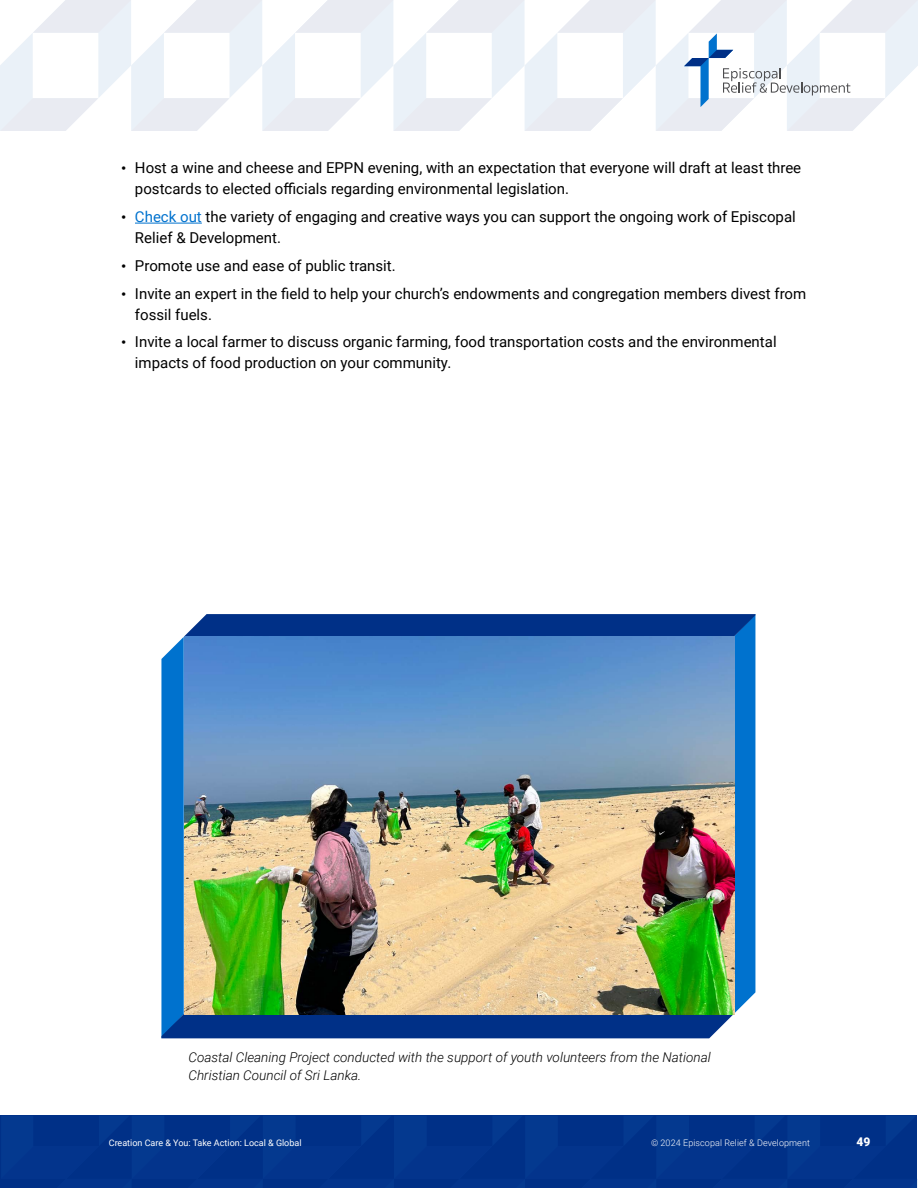
<style>
.page{position:relative;width:918px;height:1188px;background:#fff}
.page>*{position:absolute;margin:0;border:0;box-sizing:border-box;transform-origin:0 0}
.t1{font:15px/21px "Roboto";color:#000}
.t2{font:italic 300 13.5px/18px "Roboto";color:#000}
.t3{font:900 12px "Roboto";color:#fff}
.t4{font:9px "Roboto";color:#fff}
.t5{font:300 9px "Roboto";letter-spacing:.01em;color:#fff}
.s1{font-family:"Source Serif Pro"}
.s2{color:#0072ce}
</style>
<div class="page">
<div style="left:1px;top:1116px;width:917px;height:72px;background:#03348c"></div>
<svg style="left:0;top:0;width:918px;height:131px"></svg>
<hr style="left:135px;top:223px;width:67px;height:1px;background:#0072ce">
<svg style="left:161px;top:614px;width:594px;height:424px;background:#1055a7"></svg>
<img style="left:184px;top:636px;width:551px;height:378px">
<p class="t1" style="left:135px;top:157px;width:668px;text-indent:-14px"><span class="s1">•</span> Host a wine and cheese and EPPN evening, with an expectation that everyone will draft at least three postcards to elected officials regarding environmental legislation.</p>
<p class="t1" style="left:135px;top:206px;width:662px;text-indent:-14px"><span class="s1">•</span> <span class="s2">Check out</span> the variety of engaging and creative ways you can support the ongoing work of Episcopal<br>Relief &amp; Development.</p>
<p class="t1" style="left:121px;top:254px;width:276px"><span class="s1">•</span> Promote use and ease of public transit.</p>
<p class="t1" style="left:135px;top:282px;width:673px;text-indent:-14px"><span class="s1">•</span> Invite an expert in the field to help your church’s endowments and congregation members divest from fossil fuels.</p>
<p class="t1" style="left:135px;top:331px;width:643px;text-indent:-14px"><span class="s1">•</span> Invite a local farmer to discuss organic farming, food transportation costs and the environmental impacts of food production on your community.</p>
<p class="t2" style="left:188px;top:1048px;width:524px">Coastal Cleaning Project conducted with the support of youth volunteers from the National<br>Christian Council of Sri Lanka.</p>
<p class="t4" style="left:109px;top:1136px;width:194px">Creation Care &amp; You: Take Action: Local &amp; Global</p>
<p class="t5" style="left:651px;top:1136px;width:160px">© 2024 Episcopal Relief &amp; Development</p>
<p class="t3" style="left:856px;top:1133px;width:16px">49</p>
</div>
